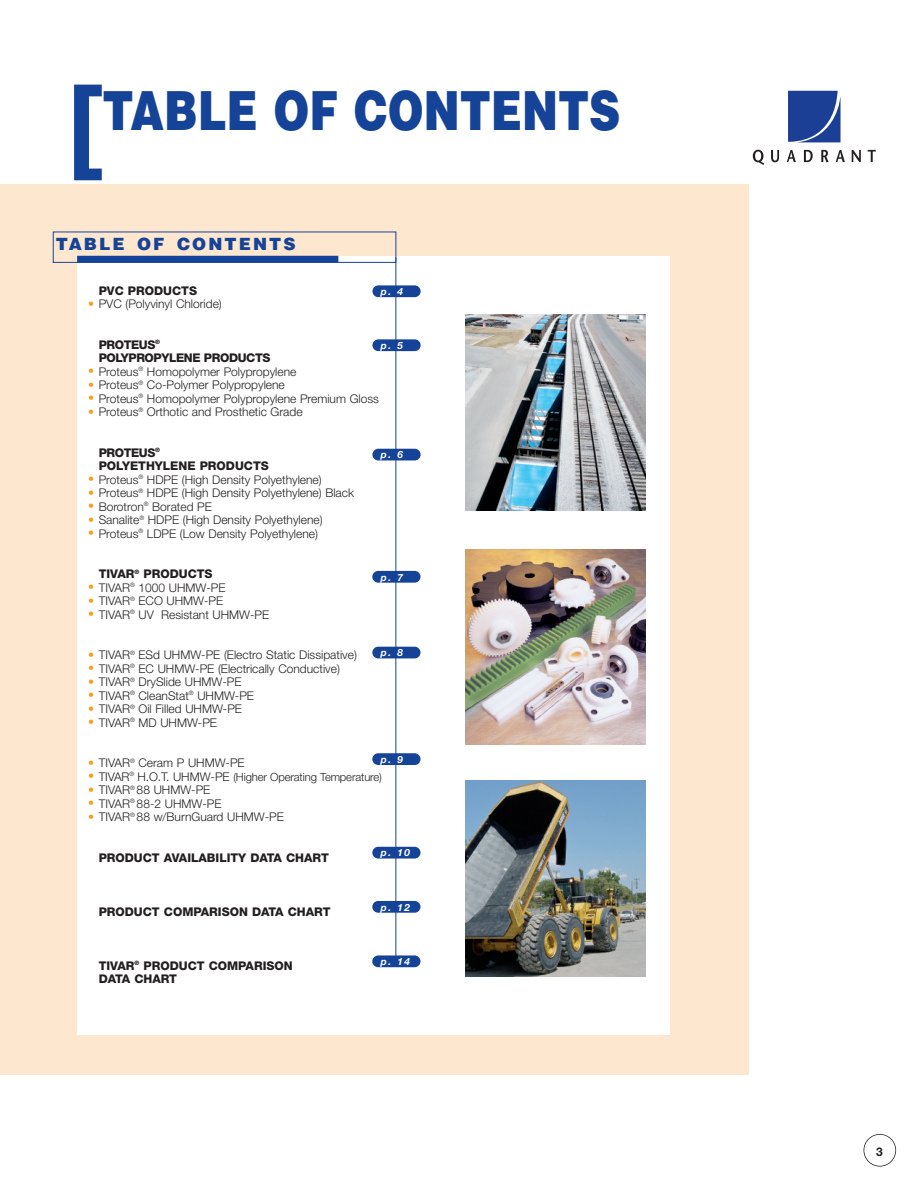
<style>
.page{position:relative;width:918px;height:1188px;background:#fff}
.page>*{position:absolute;margin:0;border:0;box-sizing:border-box;transform-origin:0 0}
.t1{font:700 105px "Helvetica Neue";color:#154398}
.t2{font:900 54px "Helvetica";color:#154398;scale:.8 1}
.t3{font:900 16.8px "Helvetica";letter-spacing:.125em;color:#154398}
.t4{font:300 12px "Helvetica Neue";color:#231f20}
.t5{font:800 12px/13.5px "Helvetica Neue";color:#231f20}
.t6{font:800 12px/13.5px "Helvetica Neue";letter-spacing:-.03em;color:#231f20}
.t7{font:700 12px "Helvetica Neue";color:#231f20}
.t8{font:300 11.25px "Helvetica Neue";letter-spacing:-.01em;color:#231f20}
.t9{font:italic 700 9.9px "Helvetica Neue";color:#fff}
.s1{color:#f89c1c}
.s2{font-size:12px;color:#f89c1c}
.s3{font-size:12px}
</style>
<div class="page">
<div style="left:864px;top:1134px;width:32px;height:33px;border:2px solid #231f20;border-radius:50%"></div>
<div style="left:0;top:184px;width:748px;height:891px;background:#fee7cf"></div>
<svg style="left:788px;top:91px;width:53px;height:51px;background:#2c4d9c"></svg>
<svg style="left:753px;top:150px;width:11px;height:15px"></svg>
<svg style="left:771px;top:150px;width:8px;height:12px"></svg>
<svg style="left:787px;top:150px;width:9px;height:12px"></svg>
<svg style="left:804px;top:150px;width:9px;height:12px"></svg>
<svg style="left:821px;top:150px;width:8px;height:12px"></svg>
<svg style="left:836px;top:150px;width:9px;height:12px"></svg>
<svg style="left:852px;top:150px;width:9px;height:12px"></svg>
<svg style="left:868px;top:150px;width:8px;height:12px"></svg>
<div style="left:77px;top:256px;width:592px;height:779px;background:#fff"></div>
<div style="left:77px;top:256px;width:261px;height:7px;background:#154398"></div>
<hr style="left:395px;top:257px;width:1px;height:708px;background:#154398">
<div style="left:372px;top:285px;width:49px;height:12px;background:#154398;border-radius:6px"></div>
<div style="left:372px;top:571px;width:48px;height:12px;background:#154398;border-radius:6px"></div>
<div style="left:372px;top:647px;width:48px;height:11px;background:#154398;border-radius:6px"></div>
<div style="left:372px;top:753px;width:48px;height:12px;background:#154398;border-radius:6px"></div>
<div style="left:372px;top:847px;width:48px;height:12px;background:#154398;border-radius:6px"></div>
<div style="left:372px;top:901px;width:48px;height:12px;background:#154398;border-radius:6px"></div>
<div style="left:372px;top:955px;width:48px;height:12px;background:#154398;border-radius:6px"></div>
<div style="left:372px;top:449px;width:49px;height:11px;background:#154398;border-radius:6px"></div>
<div style="left:372px;top:339px;width:49px;height:12px;background:#154398;border-radius:6px"></div>
<img style="left:465px;top:315px;width:181px;height:196px">
<img style="left:465px;top:549px;width:181px;height:196px">
<img style="left:465px;top:781px;width:181px;height:196px">
<h1 class="t1" style="left:67px;top:59px;width:36px">[</h1>
<h2 class="t2" style="left:103px;top:91px;width:649px">TABLE OF CONTENTS</h2>
<h3 class="t3" style="left:56px;top:238px;width:242px">TABLE OF CONTENTS</h3>
<p class="t5" style="left:99px;top:285px;width:100px">PVC PRODUCTS</p>
<p class="t4" style="left:88px;top:297px;width:135px"><span class="s1">•</span> PVC (Polyvinyl Chloride)</p>
<p class="t6" style="left:99px;top:339px;width:173px">PROTEUS<sup>®<br></sup>POLYPROPYLENE PRODUCTS</p>
<p class="t4" style="left:88px;top:364px;width:210px"><span class="s1">•</span> Proteus<sup>®</sup> Homopolymer Polypropylene</p>
<p class="t4" style="left:88px;top:378px;width:198px"><span class="s1">•</span> Proteus<sup>®</sup> Co-Polymer Polypropylene</p>
<p class="t4" style="left:88px;top:391px;width:293px"><span class="s1">•</span> Proteus<sup>®</sup> Homopolymer Polypropylene Premium Gloss</p>
<p class="t4" style="left:88px;top:405px;width:216px"><span class="s1">•</span> Proteus<sup>®</sup> Orthotic and Prosthetic Grade</p>
<p class="t5" style="left:99px;top:447px;width:172px">PROTEUS<sup>®<br></sup>POLYETHYLENE PRODUCTS</p>
<p class="t4" style="left:88px;top:472px;width:235px"><span class="s1">•</span> Proteus<sup>®</sup> HDPE (High Density Polyethylene)</p>
<p class="t4" style="left:88px;top:486px;width:268px"><span class="s1">•</span> Proteus<sup>®</sup> HDPE (High Density Polyethylene) Black</p>
<p class="t4" style="left:88px;top:499px;width:125px"><span class="s1">•</span> Borotron<sup>®</sup> Borated PE</p>
<p class="t4" style="left:88px;top:513px;width:236px"><span class="s1">•</span> Sanalite<sup>®</sup> HDPE (High Density Polyethylene)</p>
<p class="t4" style="left:88px;top:526px;width:231px"><span class="s1">•</span> Proteus<sup>®</sup> LDPE (Low Density Polyethylene)</p>
<p class="t5" style="left:99px;top:568px;width:115px">TIVAR<sup>®</sup> PRODUCTS</p>
<p class="t4" style="left:88px;top:580px;width:139px"><span class="s1">•</span> TIVAR<sup>®</sup> 1000 UHMW-PE</p>
<p class="t4" style="left:88px;top:594px;width:137px"><span class="s1">•</span> TIVAR<sup>®</sup> ECO UHMW-PE</p>
<p class="t4" style="left:88px;top:607px;width:183px"><span class="s1">•</span> TIVAR<sup>®</sup> UV Resistant UHMW-PE</p>
<p class="t4" style="left:88px;top:648px;width:270px"><span class="s1">•</span> TIVAR<sup>®</sup> ESd UHMW-PE (Electro Static Dissipative)</p>
<p class="t4" style="left:88px;top:661px;width:253px"><span class="s1">•</span> TIVAR<sup>®</sup> EC UHMW-PE (Electrically Conductive)</p>
<p class="t4" style="left:88px;top:675px;width:155px"><span class="s1">•</span> TIVAR<sup>®</sup> DrySlide UHMW-PE</p>
<p class="t4" style="left:88px;top:688px;width:168px"><span class="s1">•</span> TIVAR<sup>®</sup> CleanStat<sup>®</sup> UHMW-PE</p>
<p class="t4" style="left:88px;top:702px;width:155px"><span class="s1">•</span> TIVAR<sup>®</sup> Oil Filled UHMW-PE</p>
<p class="t4" style="left:88px;top:715px;width:130px"><span class="s1">•</span> TIVAR<sup>®</sup> MD UHMW-PE</p>
<p class="t4" style="left:88px;top:756px;width:158px"><span class="s1">•</span> TIVAR<sup>®</sup> Ceram P UHMW-PE</p>
<p class="t8" style="left:88px;top:770px;width:295px"><span class="s2">•</span> <span class="s3">TIVAR</span><sup>®</sup> <span class="s3">H.O.T. UHMW-PE</span> (Higher Operating Temperature)</p>
<p class="t4" style="left:88px;top:783px;width:124px"><span class="s1">•</span> TIVAR<sup>®</sup> 88 UHMW-PE</p>
<p class="t4" style="left:88px;top:796px;width:135px"><span class="s1">•</span> TIVAR<sup>®</sup> 88-2 UHMW-PE</p>
<p class="t4" style="left:88px;top:810px;width:197px"><span class="s1">•</span> TIVAR<sup>®</sup> 88 w/BurnGuard UHMW-PE</p>
<p class="t5" style="left:99px;top:852px;width:232px">PRODUCT AVAILABILITY DATA CHART</p>
<p class="t9" style="left:381px;top:285px;width:24px">p. 4</p>
<p class="t9" style="left:381px;top:339px;width:24px">p. 5</p>
<p class="t9" style="left:381px;top:449px;width:24px">p. 6</p>
<p class="t9" style="left:381px;top:571px;width:24px">p. 7</p>
<p class="t9" style="left:381px;top:647px;width:24px">p. 8</p>
<p class="t9" style="left:381px;top:753px;width:24px">p. 9</p>
<p class="t9" style="left:381px;top:847px;width:31px">p. 10</p>
<p class="t5" style="left:99px;top:906px;width:233px">PRODUCT COMPARISON DATA CHART</p>
<p class="t5" style="left:99px;top:960px;width:196px">TIVAR<sup>®</sup> PRODUCT COMPARISON<br>DATA CHART</p>
<p class="t9" style="left:381px;top:901px;width:31px">p. 12</p>
<p class="t9" style="left:381px;top:956px;width:31px">p. 14</p>
<p class="t7" style="left:876px;top:1145px;width:8px">3</p>
</div>
